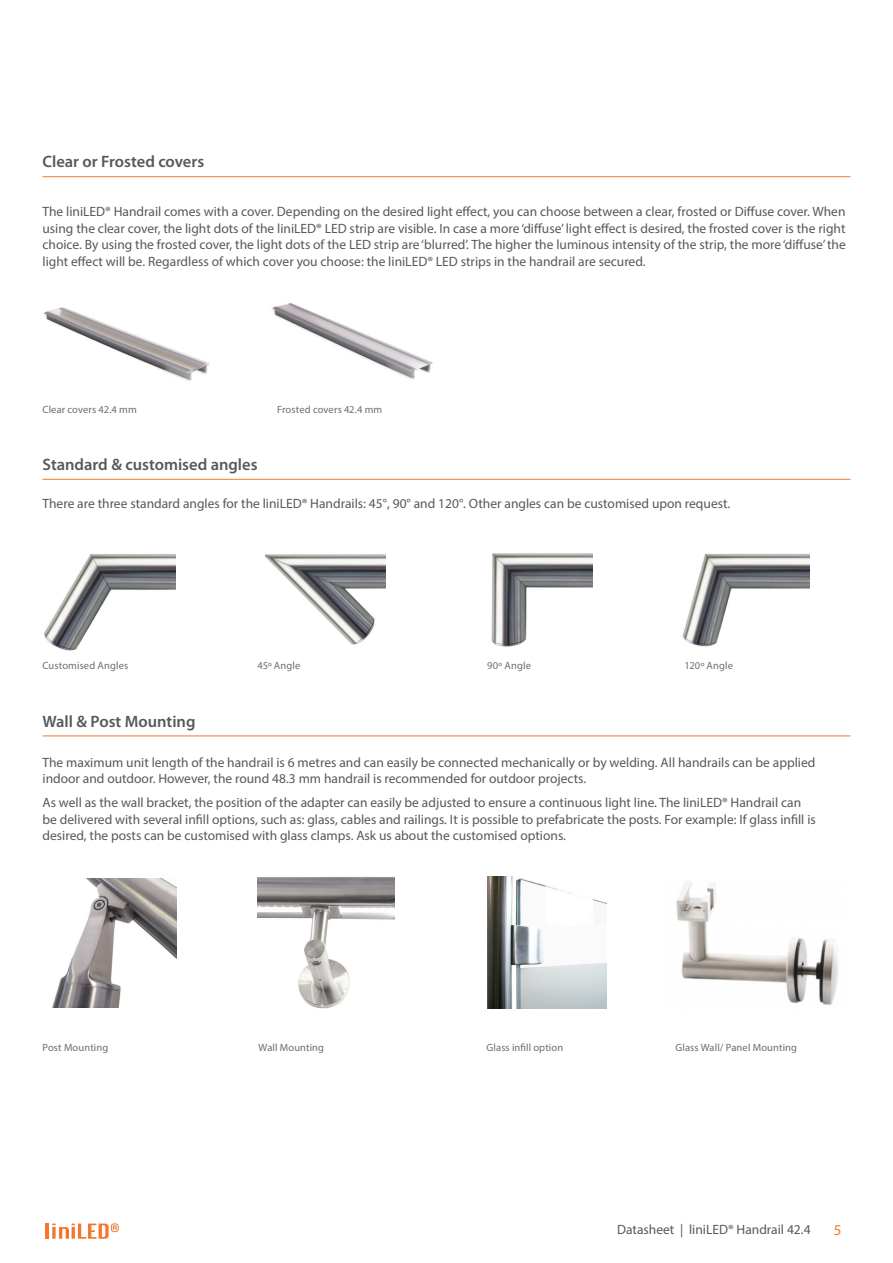
<style>
.page{position:relative;width:893px;height:1263px;background:#fff}
.page>*{position:absolute;margin:0;border:0;box-sizing:border-box;transform-origin:0 0}
.Toc_1{font:600 16.5px "Myriad Pro";color:#57585a}
.t1{font:15px "Myriad Pro";color:#f37932}
.Toc_1-2{font:13.5px/16.5px "Myriad Pro";color:#57585a}
.t2{font:10.5px "Myriad Pro";letter-spacing:.01em;color:#6c6d70}
</style>
<div class="page">
<hr style="left:46px;top:1223px;width:3px;height:16px;background:#f37730">
<svg style="left:52px;top:1223px;width:67px;height:16px"></svg>
<hr style="left:43px;top:479px;width:807px;height:1px;background:#f37932">
<hr style="left:43px;top:736px;width:807px;height:1px;background:#f37932">
<img style="left:44px;top:554px;width:131px;height:97px">
<img style="left:265px;top:554px;width:121px;height:91px">
<img style="left:491px;top:553px;width:101px;height:94px">
<img style="left:683px;top:554px;width:127px;height:93px">
<hr style="left:43px;top:176px;width:807px;height:1px;background:#f37932">
<img style="left:43px;top:307px;width:167px;height:75px">
<img style="left:272px;top:303px;width:161px;height:76px">
<img style="left:257px;top:877px;width:137px;height:132px">
<img style="left:52px;top:878px;width:125px;height:129px">
<img style="left:487px;top:876px;width:120px;height:132px">
<img style="left:676px;top:881px;width:163px;height:124px">
<p class="Toc_1" style="left:43px;top:151px;width:163px">Clear or Frosted covers</p>
<p class="Toc_1-2" style="left:43px;top:203px;width:805px;text-align:justify">The liniLED® Handrail comes with a cover. Depending on the desired light effect, you can choose between a clear, frosted or Diffuse cover. When using the clear cover, the light dots of the liniLED® LED strip are visible. In case a more ‘diffuse’ light effect is desired, the frosted cover is the right choice. By using the frosted cover, the light dots of the LED strip are ‘blurred’. The higher the luminous intensity of the strip, the more ‘diffuse’ the light effect will be. Regardless of which cover you choose: the liniLED® LED strips in the handrail are secured.</p>
<p class="t2" style="left:43px;top:403px;width:96px">Clear covers 42.4 mm</p>
<p class="t2" style="left:277px;top:403px;width:107px">Frosted covers 42.4 mm</p>
<p class="Toc_1" style="left:43px;top:454px;width:217px">Standard &amp; customised angles</p>
<p class="Toc_1-2" style="left:43px;top:495px;width:689px">There are three standard angles for the liniLED® Handrails: 45°, 90° and 120°. Other angles can be customised upon request.</p>
<p class="t2" style="left:43px;top:659px;width:87px">Customised Angles</p>
<p class="t2" style="left:257px;top:659px;width:44px">45º Angle</p>
<p class="t2" style="left:487px;top:659px;width:45px">90º Angle</p>
<p class="t2" style="left:685px;top:659px;width:50px">120º Angle</p>
<p class="Toc_1" style="left:43px;top:711px;width:154px">Wall &amp; Post Mounting</p>
<p class="Toc_1-2" style="left:43px;top:754px;width:774px">The maximum unit length of the handrail is 6 metres and can easily be connected mechanically or by welding. All handrails can be applied indoor and outdoor. However, the round 48.3 mm handrail is recommended for outdoor projects.</p>
<p class="Toc_1-2" style="left:43px;top:794px;width:775px">As well as the wall bracket, the position of the adapter can easily be adjusted to ensure a continuous light line. The liniLED® Handrail can be delivered with several infill options, such as: glass, cables and railings. It is possible to prefabricate the posts. For example: If glass infill is desired, the posts can be customised with glass clamps. Ask us about the customised options.</p>
<p class="t2" style="left:43px;top:1041px;width:67px">Post Mounting</p>
<p class="t2" style="left:259px;top:1041px;width:67px">Wall Mounting</p>
<p class="t2" style="left:487px;top:1041px;width:78px">Glass infill option</p>
<p class="t2" style="left:675px;top:1041px;width:123px">Glass Wall/ Panel Mounting</p>
<p class="Toc_1-2" style="left:617px;top:1220px;width:195px">Datasheet | liniLED® Handrail 42.4</p>
<p class="t1" style="left:834px;top:1220px;width:9px">5</p>
</div>
